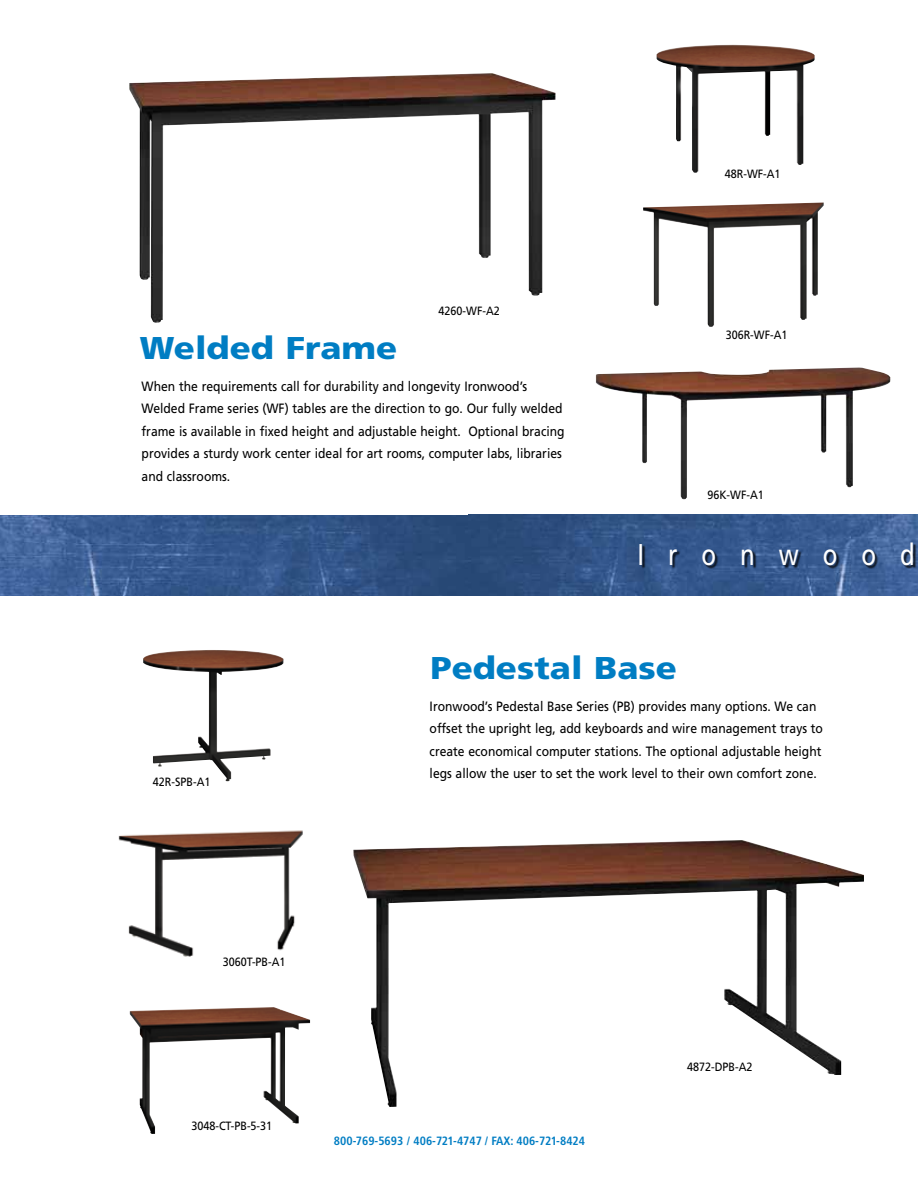
<style>
.page{position:relative;width:918px;height:1188px;background:#fff}
.page>*{position:absolute;margin:0;border:0;box-sizing:border-box;transform-origin:0 0}
.t1{font:900 31.5px "Frutiger";color:#007dc3;scale:1.1 1}
.t2{font:30px "Frutiger";letter-spacing:1em;color:#fff;scale:.8 1}
.t3{font:13.5px/22.5px "Frutiger";color:#000;scale:.9 1}
.t4{font:12px "Frutiger";color:#000;scale:.9 1}
.t5{font:700 condensed 12px "Frutiger";color:#007dc3}
</style>
<div class="page">
<img style="left:130px;top:1007px;width:180px;height:127px">
<img style="left:118px;top:830px;width:185px;height:127px">
<img style="left:353px;top:840px;width:511px;height:267px">
<img style="left:0;top:515px;width:468px;height:80px">
<img style="left:468px;top:514px;width:450px;height:82px">
<img style="left:143px;top:650px;width:141px;height:131px">
<img style="left:596px;top:368px;width:295px;height:131px">
<img style="left:129px;top:73px;width:427px;height:250px">
<img style="left:643px;top:202px;width:181px;height:125px">
<img style="left:656px;top:45px;width:159px;height:128px">
<div style="left:641px;top:544px;width:277px;height:25px;background:#000;opacity:.75"></div>
<p class="t4" style="left:439px;top:303px;width:70px">4260-WF-A2</p>
<h1 class="t1" style="left:140px;top:329px;width:236px">Welded Frame</h1>
<p class="t3" style="left:142px;top:375px;width:472px">When the requirements call for durability and longevity Ironwood’s Welded Frame series (WF) tables are the direction to go. Our fully welded frame is available in fixed height and adjustable height. Optional bracing provides a sturdy work center ideal for art rooms, computer labs, libraries and classrooms.</p>
<p class="t4" style="left:725px;top:167px;width:64px">48R-WF-A1</p>
<p class="t4" style="left:726px;top:328px;width:70px">306R-WF-A1</p>
<p class="t4" style="left:707px;top:488px;width:64px">96K-WF-A1</p>
<h2 class="t2" style="left:637px;top:537px;width:348px">Ironwood</h2>
<p class="t4" style="left:153px;top:775px;width:66px">42R-SPB-A1</p>
<h1 class="t1" style="left:430px;top:649px;width:226px">Pedestal Base</h1>
<p class="t3" style="left:430px;top:695px;width:439px">Ironwood’s Pedestal Base Series (PB) provides many options. We can offset the upright leg, add keyboards and wire management trays to create economical computer stations. The optional adjustable height legs allow the user to set the work level to their own comfort zone.</p>
<p class="t4" style="left:223px;top:954px;width:71px">3060T-PB-A1</p>
<p class="t4" style="left:191px;top:1119px;width:91px">3048-CT-PB-5-31</p>
<p class="t5" style="left:334px;top:1133px;width:253px">800-769-5693 / 406-721-4747 / FAX: 406-721-8424</p>
<p class="t4" style="left:687px;top:1060px;width:74px">4872-DPB-A2</p>
</div>
